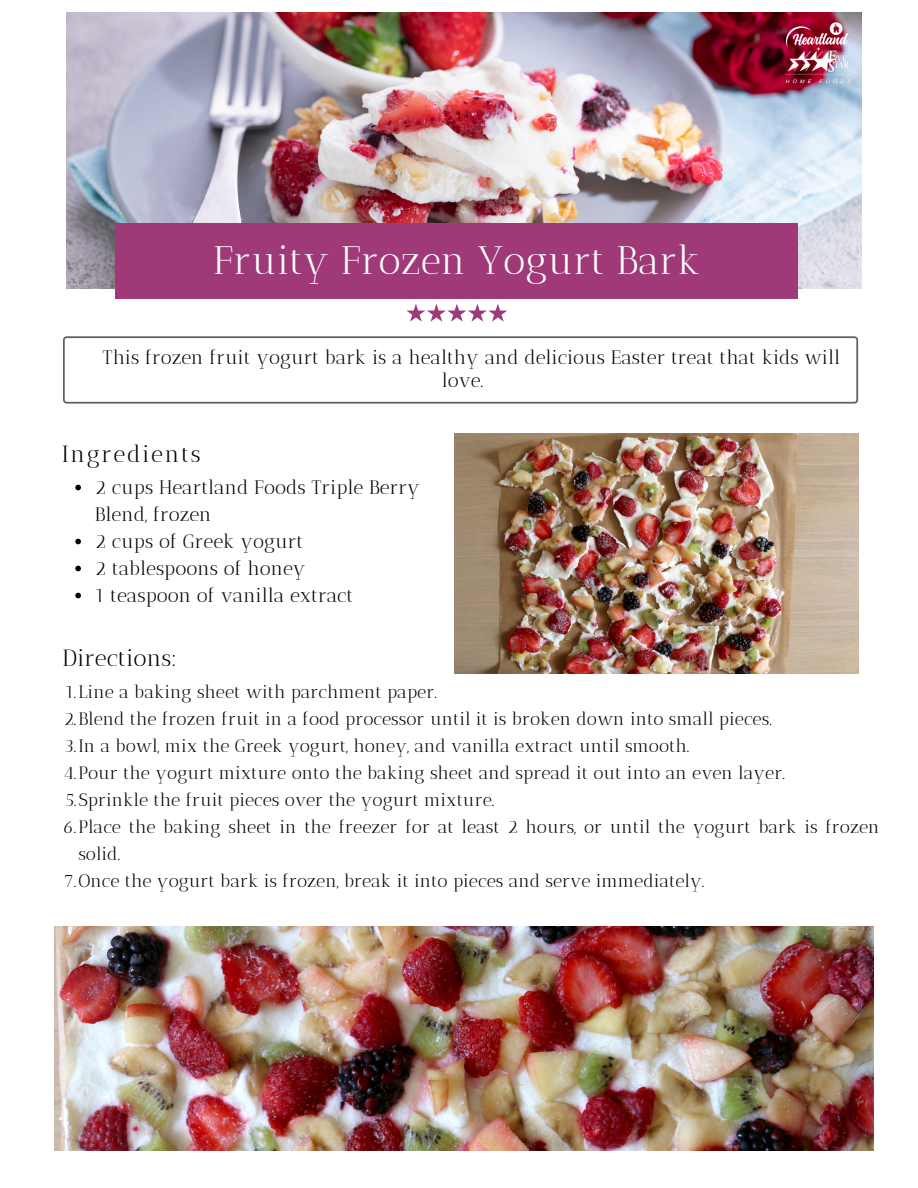
<style>
.page{position:relative;width:918px;height:1188px;background:#fff}
.page>*{position:absolute;margin:0;border:0;box-sizing:border-box;transform-origin:0 0}
.t1{font:39.6px "Antic Didone";color:#fff}
.t2{font:23.4px "Antic Didone";letter-spacing:.07em;color:#000}
.t3{font:23.4px "Antic Didone";color:#000}
.t4{font:19.5px/27px "Antic Didone";color:#000}
.t5{font:18px "Antic Didone";color:#000}
</style>
<div class="page">
<img style="left:66px;top:13px;width:796px;height:275px">
<div style="left:115px;top:224px;width:683px;height:75px;background:#9f3978"></div>
<svg style="left:63px;top:336px;width:795px;height:68px"></svg>
<svg style="left:406px;top:304px;width:101px;height:18px"></svg>
<img style="left:756px;top:12px;width:106px;height:85px">
<img style="left:454px;top:434px;width:404px;height:239px">
<img style="left:55px;top:926px;width:819px;height:224px">
<svg style="left:75px;top:485px;width:6px;height:5px"></svg>
<svg style="left:75px;top:539px;width:6px;height:5px"></svg>
<svg style="left:75px;top:566px;width:6px;height:5px"></svg>
<svg style="left:75px;top:593px;width:6px;height:5px"></svg>
<h1 class="t1" style="left:213px;top:237px;width:489px">Fruity Frozen Yogurt Bark</h1>
<p class="t4" style="left:442px;top:346px;width:400px;line-height:22.5px;text-indent:-339px">This frozen fruit yogurt bark is a healthy and delicious Easter treat that kids will love.</p>
<p class="t2" style="left:62px;top:440px;width:140px">Ingredients</p>
<p class="t4" style="left:95px;top:473px;width:326px">2 cups Heartland Foods Triple Berry<br>Blend, frozen<br>2 cups of Greek yogurt<br>2 tablespoons of honey<br>1 teaspoon of vanilla extract</p>
<p class="t3" style="left:62px;top:644px;width:116px">Directions:</p>
<p class="t5" style="left:65px;top:681px;width:373px">1.Line a baking sheet with parchment paper.</p>
<p class="t5" style="left:64px;top:708px;width:710px">2.Blend the frozen fruit in a food processor until it is broken down into small pieces.</p>
<p class="t5" style="left:64px;top:735px;width:627px">3.In a bowl, mix the Greek yogurt, honey, and vanilla extract until smooth.</p>
<p class="t5" style="left:63px;top:762px;width:723px">4.Pour the yogurt mixture onto the baking sheet and spread it out into an even layer.</p>
<p class="t5" style="left:65px;top:789px;width:430px">5.Sprinkle the fruit pieces over the yogurt mixture.</p>
<p class="t5" style="left:63px;top:816px;width:818px">6.Place the baking sheet in the freezer for at least 2 hours, or until the yogurt bark is frozen</p>
<p class="t5" style="left:78px;top:843px;width:43px">solid.</p>
<p class="t5" style="left:64px;top:870px;width:642px">7.Once the yogurt bark is frozen, break it into pieces and serve immediately.</p>
</div>
